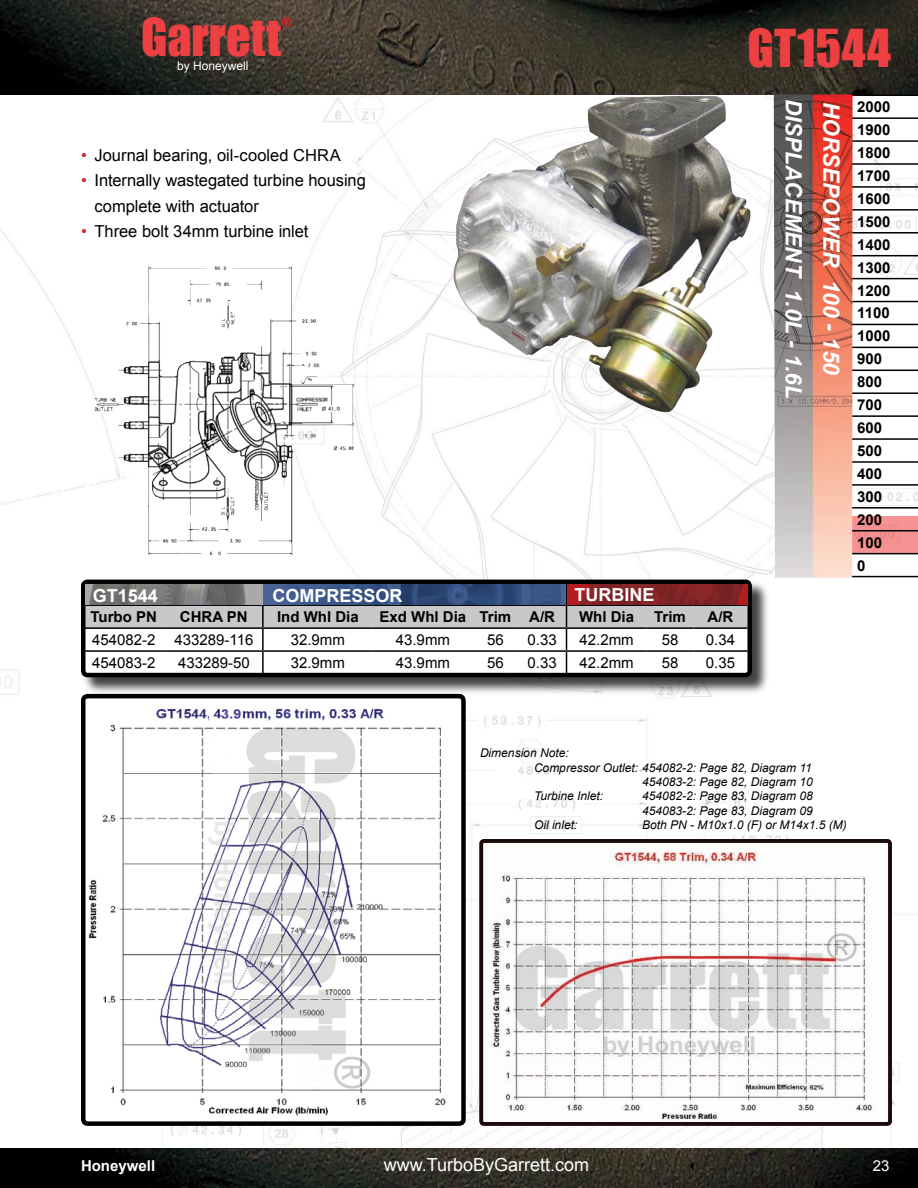
<style>
.page{position:relative;width:918px;height:1188px;background:#fff}
.page>*{position:absolute;margin:0;border:0;box-sizing:border-box;transform-origin:0 0}
.t1{font:48px "Impact";letter-spacing:.005em;color:#ee3f42}
.t2{font:italic 700 22.5px "Arial";letter-spacing:-.005em;color:#fff}
.t3{font:700 18px "Arial";color:#fff}
.t4{font:18px "Arial";color:#fff}
.t5{font:16.5px/25.5px "Arial";letter-spacing:-.005em;color:#000}
.t6{font:16.5px/25.5px "Arial";color:#d2232a}
.t7{font:700 15px/23px "Arial";color:#000}
.t8{font:15px "Arial";color:#000}
.t9{font:700 15px "Arial";color:#fff}
.t10{font:15px "Arial";color:#fffffb}
.t11{font:700 13.5px "Arial";color:#ed2224}
.t12{font:italic 12px/14.4px "Arial";color:#000}
.t13{font:12px "Arial";color:#fff}
</style>
<div class="page">
<img style="left:0;top:94px;width:918px;height:1055px">
<img style="left:0;top:0;width:918px;height:94px">
<img style="left:0;top:1149px;width:918px;height:39px">
<img style="left:452px;top:93px;width:302px;height:319px">
<div style="left:851px;top:516px;width:67px;height:37px;background:#f69292"></div>
<img style="left:83px;top:696px;width:380px;height:428px;border-radius:4px">
<div style="left:81px;top:694px;width:385px;height:432px;border:4px solid #000;border-radius:4px"></div>
<img style="left:481px;top:841px;width:409px;height:283px;border-radius:3px">
<div style="left:479px;top:839px;width:413px;height:287px;border:4px solid #1c0b0d;border-radius:3px"></div>
<img style="left:118px;top:266px;width:237px;height:289px">
<hr style="left:850px;top:94px;width:68px;height:2px;background:#000">
<hr style="left:850px;top:117px;width:68px;height:2px;background:#000">
<hr style="left:850px;top:140px;width:68px;height:2px;background:#000">
<hr style="left:850px;top:163px;width:68px;height:2px;background:#000">
<hr style="left:850px;top:186px;width:68px;height:2px;background:#000">
<hr style="left:850px;top:209px;width:68px;height:2px;background:#000">
<hr style="left:850px;top:232px;width:68px;height:2px;background:#000">
<hr style="left:850px;top:255px;width:68px;height:1px;background:#000">
<hr style="left:850px;top:278px;width:68px;height:1px;background:#000">
<hr style="left:850px;top:301px;width:68px;height:1px;background:#000">
<hr style="left:850px;top:324px;width:68px;height:1px;background:#000">
<hr style="left:850px;top:347px;width:68px;height:1px;background:#000">
<hr style="left:850px;top:370px;width:68px;height:1px;background:#000">
<hr style="left:850px;top:392px;width:68px;height:2px;background:#000">
<hr style="left:850px;top:415px;width:68px;height:2px;background:#000">
<hr style="left:850px;top:438px;width:68px;height:2px;background:#000">
<hr style="left:850px;top:461px;width:68px;height:2px;background:#000">
<hr style="left:850px;top:484px;width:68px;height:2px;background:#000">
<hr style="left:850px;top:507px;width:68px;height:2px;background:#000">
<hr style="left:850px;top:530px;width:68px;height:1px;background:#000">
<hr style="left:850px;top:553px;width:68px;height:1px;background:#000">
<hr style="left:850px;top:576px;width:68px;height:1px;background:#000">
<img style="left:774px;top:94px;width:79px;height:484px">
<div style="left:81px;top:580px;width:689px;height:117px;background:#000;opacity:.75"></div>
<svg style="left:86px;top:585px;width:661px;height:87px"></svg>
<hr style="left:263px;top:604px;width:110px;height:2px;background:#000">
<hr style="left:373px;top:604px;width:100px;height:2px;background:#000">
<hr style="left:473px;top:604px;width:45px;height:2px;background:#000">
<hr style="left:518px;top:604px;width:49px;height:2px;background:#000">
<div style="left:81px;top:580px;width:671px;height:97px;border:4px solid #000;border-radius:4px"></div>
<img style="left:264px;top:584px;width:483px;height:21px">
<img style="left:85px;top:584px;width:177px;height:20px">
<h1 class="t1" style="left:141px;top:0;width:141px">Garrett</h1>
<p class="t11" style="left:282px;top:14px;width:11px">®</p>
<p class="t13" style="left:177px;top:58px;width:73px">by Honeywell</p>
<h3 class="t6" style="left:81px;top:142px;width:7px">• •</h3>
<h3 class="t6" style="left:81px;top:219px;width:7px">•</h3>
<h3 class="t5" style="left:94px;top:142px;width:273px">Journal bearing, oil-cooled CHRA<br>Internally wastegated turbine housing complete with actuator<br>Three bolt 34mm turbine inlet</h3>
<h3 class="t3" style="left:93px;top:584px;width:67px">GT1544</h3>
<h3 class="t3" style="left:272px;top:584px;width:132px">COMPRESSOR</h3>
<h3 class="t3" style="left:575px;top:583px;width:81px">TURBINE</h3>
<p class="t7" style="left:91px;top:606px;width:68px">Turbo PN</p>
<p class="t7" style="left:180px;top:606px;width:69px">CHRA PN</p>
<p class="t7" style="left:277px;top:606px;width:83px">Ind Whl Dia</p>
<p class="t7" style="left:380px;top:606px;width:177px">Exd Whl Dia Trim A/R</p>
<p class="t7" style="left:579px;top:606px;width:57px">Whl Dia</p>
<p class="t7" style="left:654px;top:606px;width:33px">Trim</p>
<p class="t7" style="left:708px;top:606px;width:27px">A/R</p>
<p class="t8" style="left:92px;top:630px;width:65px">454082-2</p>
<p class="t8" style="left:174px;top:630px;width:80px">433289-116</p>
<p class="t8" style="left:291px;top:630px;width:56px">32.9mm</p>
<p class="t8" style="left:396px;top:630px;width:56px">43.9mm</p>
<p class="t8" style="left:487px;top:630px;width:18px">56</p>
<p class="t8" style="left:528px;top:630px;width:31px">0.33</p>
<p class="t8" style="left:580px;top:630px;width:56px">42.2mm</p>
<p class="t8" style="left:662px;top:630px;width:18px">58</p>
<p class="t8" style="left:706px;top:630px;width:31px">0.34</p>
<p class="t8" style="left:92px;top:653px;width:65px">454083-2</p>
<p class="t8" style="left:178px;top:653px;width:73px">433289-50</p>
<p class="t8" style="left:291px;top:653px;width:56px">32.9mm</p>
<p class="t8" style="left:396px;top:653px;width:56px">43.9mm</p>
<p class="t8" style="left:487px;top:653px;width:18px">56</p>
<p class="t8" style="left:528px;top:653px;width:31px">0.33</p>
<p class="t8" style="left:580px;top:653px;width:56px">42.2mm</p>
<p class="t8" style="left:662px;top:653px;width:18px">58</p>
<p class="t8" style="left:706px;top:653px;width:31px">0.35</p>
<h1 class="t1" style="left:748px;top:11px;width:145px">GT1544</h1>
<h2 class="t2" style="left:808px;top:99px;width:301px;rotate:90deg">DISPLACEMENT 1.0L - 1.6L</h2>
<h2 class="t2" style="left:846px;top:102px;width:274px;rotate:90deg">HORSEPOWER 100 - 150</h2>
<p class="t7" style="left:857px;top:96px;width:35px">2000<br>1900<br>1800<br>1700<br>1600<br>1500<br>1400<br>1300<br>1200<br>1100<br>1000<br>900<br>800<br>700<br>600<br>500<br>400<br>300<br>200<br>100<br>0</p>
<p class="t12" style="left:480px;top:746px;width:90px">Dimension Note:</p>
<p class="t12" style="left:534px;top:760px;width:279px">Compressor Outlet: 454082-2: Page 82, Diagram 11</p>
<p class="t12" style="left:642px;top:775px;width:172px">454083-2: Page 82, Diagram 10</p>
<p class="t12" style="left:534px;top:789px;width:71px">Turbine Inlet:</p>
<p class="t12" style="left:642px;top:789px;width:172px">454082-2: Page 83, Diagram 08<br>454083-2: Page 83, Diagram 09</p>
<p class="t12" style="left:534px;top:818px;width:45px">Oil inlet:</p>
<p class="t12" style="left:642px;top:818px;width:206px">Both PN - M10x1.0 (F) or M14x1.5 (M)</p>
<p class="t9" style="left:81px;top:1156px;width:76px">Honeywell</p>
<h3 class="t4" style="left:384px;top:1152px;width:207px">www.TurboByGarrett.com</h3>
<p class="t10" style="left:873px;top:1156px;width:18px">23</p>
</div>
